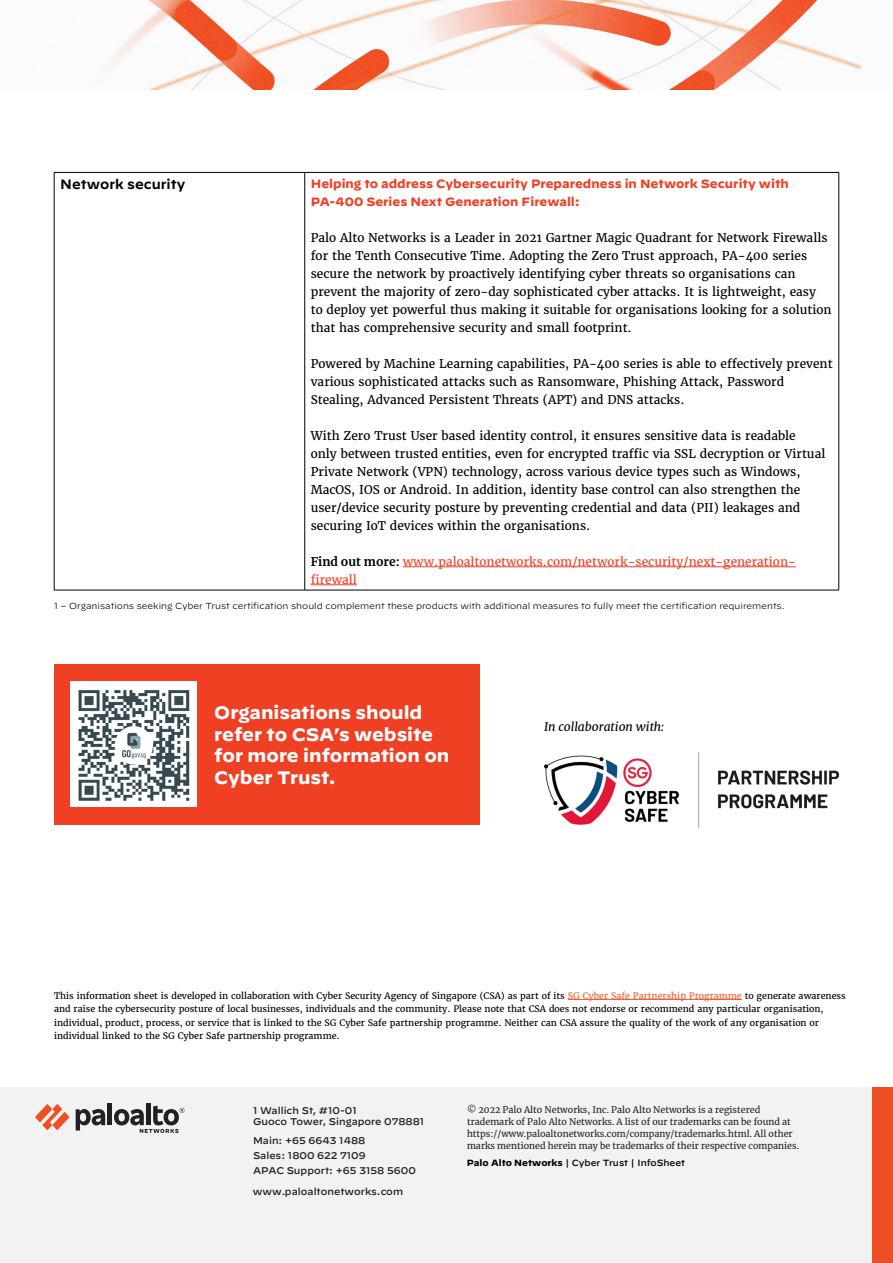
<style>
.page{position:relative;width:893px;height:1263px;background:#fff}
.page>*{position:absolute;margin:0;border:0;box-sizing:border-box;transform-origin:0 0}
.t1{font:700 18px/21.6px "Decimal";color:#fff}
.t2{font:600 13.5px "Decimal";color:#000}
.t3{font:12px/18px "Merriweather";color:#000}
.t4{font:700 12px/18px "Decimal";color:#f04024}
.t5{font:12px/18px "Merriweather";color:#f04024}
.t6{font:italic 12px "Merriweather";color:#000}
.t7{font:500 9.75px/15px "Decimal";color:#241f21}
.t8{font:9px/13.5px "Merriweather";color:#000}
.t9{font:9px/12px "Merriweather";color:#241f21}
.t10{font:500 9px "Decimal";color:#000}
.t11{font:300 8.7px "Decimal";color:#000}
.s1{font-weight:700;color:#000}
.s2{color:#fa592e}
.s3{font-weight:700}
</style>
<div class="page">
<div style="left:0;top:1087px;width:893px;height:176px;background:#f2f2f2"></div>
<svg style="left:35px;top:1104px;width:35px;height:26px"></svg>
<hr style="left:108px;top:1104px;width:4px;height:21px;background:#241f21">
<svg style="left:76px;top:1109px;width:29px;height:21px"></svg>
<div style="left:146px;top:1104px;width:5px;height:21px;background:#241f21"></div>
<svg style="left:114px;top:1106px;width:70px;height:27px"></svg>
<div style="left:872px;top:1087px;width:21px;height:176px;background:#f04f24"></div>
<img style="left:107px;top:0;width:756px;height:89px">
<div style="left:54px;top:664px;width:425px;height:160px;background:#f04024"></div>
<hr style="left:54px;top:172px;width:251px;height:1px;background:#000">
<hr style="left:54px;top:173px;width:1px;height:417px;background:#000">
<hr style="left:305px;top:172px;width:534px;height:1px;background:#000">
<hr style="left:304px;top:173px;width:1px;height:417px;background:#000">
<hr style="left:838px;top:173px;width:1px;height:417px;background:#000">
<hr style="left:54px;top:590px;width:251px;height:1px;background:#000">
<hr style="left:305px;top:590px;width:534px;height:1px;background:#000">
<hr style="left:403px;top:566px;width:393px;height:1px;background:#f04024">
<hr style="left:311px;top:584px;width:46px;height:1px;background:#f04024">
<hr style="left:568px;top:999px;width:174px;height:1px;background:#fa592e">
<img style="left:544px;top:752px;width:295px;height:76px">
<img style="left:71px;top:682px;width:125px;height:125px">
<p class="t2" style="left:60px;top:172px;width:127px">Network security</p>
<p class="t4" style="left:311px;top:175px;width:480px">Helping to address Cybersecurity Preparedness in Network Security with<br>PA-400 Series Next Generation Firewall:</p>
<p class="t3" style="left:311px;top:229px;width:522px">Palo Alto Networks is a Leader in 2021 Gartner Magic Quadrant for Network Firewalls for the Tenth Consecutive Time. Adopting the Zero Trust approach, PA-400 series secure the network by proactively identifying cyber threats so organisations can prevent the majority of zero-day sophisticated cyber attacks. It is lightweight, easy<br>to deploy yet powerful thus making it suitable for organisations looking for a solution that has comprehensive security and small footprint.</p>
<p class="t3" style="left:311px;top:355px;width:523px">Powered by Machine Learning capabilities, PA-400 series is able to effectively prevent various sophisticated attacks such as Ransomware, Phishing Attack, Password<br>Stealing, Advanced Persistent Threats (APT) and DNS attacks.</p>
<p class="t3" style="left:311px;top:427px;width:516px">With Zero Trust User based identity control, it ensures sensitive data is readable<br>only between trusted entities, even for encrypted traffic via SSL decryption or Virtual Private Network (VPN) technology, across various device types such as Windows, MacOS, IOS or Android. In addition, identity base control can also strengthen the user/device security posture by preventing credential and data (PII) leakages and securing IoT devices within the organisations.</p>
<p class="t5" style="left:311px;top:553px;width:487px"><span class="s1">Find out more:</span> www.paloaltonetworks.com/network-security/next-generation&shy;firewall</p>
<p class="t11" style="left:54px;top:601px;width:732px">1 – Organisations seeking Cyber Trust certification should complement these products with additional measures to fully meet the certification requirements.</p>
<h1 class="t1" style="left:214px;top:702px;width:237px">Organisations should refer to CSA’s website for more information on<br>Cyber Trust.</h1>
<p class="t6" style="left:544px;top:719px;width:122px">In collaboration with:</p>
<p class="t8" style="left:54px;top:989px;width:793px">This information sheet is developed in collaboration with Cyber Security Agency of Singapore (CSA) as part of its <span class="s2">SG Cyber Safe Partnership Programme</span> to generate awareness and raise the cybersecurity posture of local businesses, individuals and the community. Please note that CSA does not endorse or recommend any particular organisation, individual, product, process, or service that is linked to the SG Cyber Safe partnership programme. Neither can CSA assure the quality of the work of any organisation or individual linked to the SG Cyber Safe partnership programme.</p>
<p class="t7" style="left:253px;top:1103px;width:173px;line-height:11.7px">1 Wallich St, #10-01<br>Guoco Tower, Singapore 078881</p>
<p class="t7" style="left:253px;top:1131px;width:164px">Main: +65 6643 1488<br>Sales: 1800 622 7109<br>APAC Support: +65 3158 5600</p>
<p class="t7" style="left:253px;top:1183px;width:152px">www.paloaltonetworks.com</p>
<p class="t9" style="left:467px;top:1103px;width:334px">© 2022 Palo Alto Networks, Inc. Palo Alto Networks is a registered trademark of Palo Alto Networks. A list of our trademarks can be found at https://www.paloaltonetworks.com/company/trademarks.html. All other marks mentioned herein may be trademarks of their respective companies.</p>
<p class="t10" style="left:467px;top:1155px;width:220px"><span class="s3">Palo Alto Networks</span> | Cyber Trust | InfoSheet</p>
</div>
